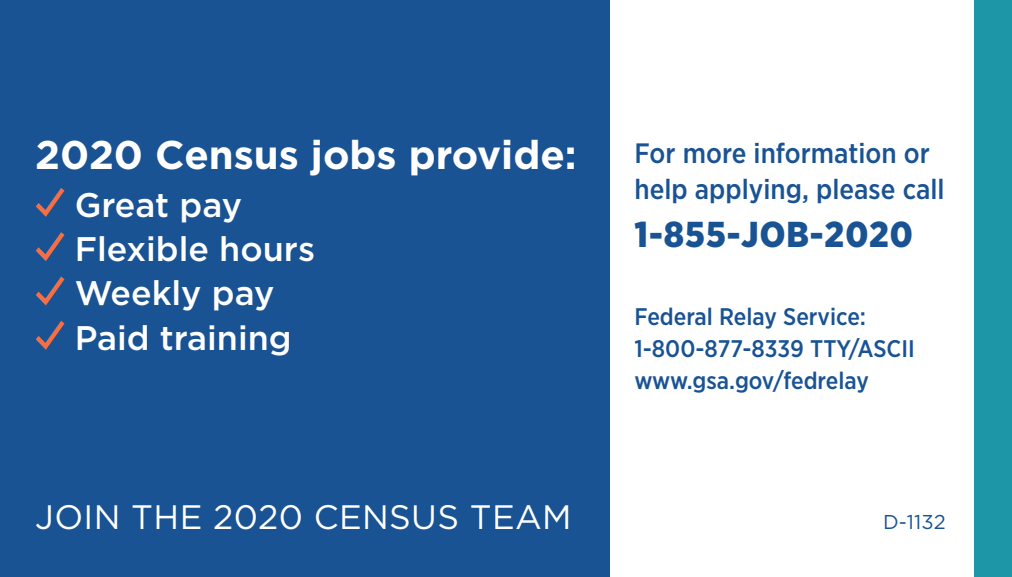
<style>
.page{position:relative;width:1012px;height:577px;background:#fff}
.page>*{position:absolute;margin:0;border:0;box-sizing:border-box;transform-origin:0 0}
.t1{font:700 40px "Gotham";color:#fff}
.t2{font:900 36px "Gotham Narrow";letter-spacing:.03em;color:#1a5393}
.t3{font:500 34px/44.4px "Gotham";color:#fff}
.t4{font:34px "Gotham";letter-spacing:.01em;color:#fff}
.t5{font:500 28px/36px "Gotham Narrow";color:#1a5393}
.t6{font:500 24px/32px "Gotham Narrow";color:#1a5393}
.t7{font:20px "Gotham";color:#1a5393}
</style>
<div class="page">
<div style="left:0;top:0;width:609px;height:577px;background:#1a5393"></div>
<svg style="left:36px;top:188px;width:29px;height:29px"></svg>
<svg style="left:36px;top:232px;width:29px;height:29px"></svg>
<svg style="left:36px;top:276px;width:29px;height:30px"></svg>
<svg style="left:36px;top:321px;width:29px;height:29px"></svg>
<div style="left:973px;top:0;width:38px;height:577px;background:#1d97a8"></div>
<h1 class="t1" style="left:35px;top:128px;width:543px">2020 Census jobs provide:</h1>
<h3 class="t3" style="left:75px;top:182px;width:242px">Great pay<br>Flexible hours<br>Weekly pay<br>Paid training</h3>
<h3 class="t4" style="left:35px;top:494px;width:538px">JOIN THE 2020 CENSUS TEAM</h3>
<p class="t5" style="left:634px;top:135px;width:312px">For more information or help applying, please call</p>
<h2 class="t2" style="left:634px;top:210px;width:280px">1-855-JOB-2020</h2>
<p class="t6" style="left:634px;top:300px;width:282px">Federal Relay Service:<br>1-800-877-8339 TTY/ASCII www.gsa.gov/fedrelay</p>
<p class="t7" style="left:882px;top:508px;width:64px">D-1132</p>
</div>
